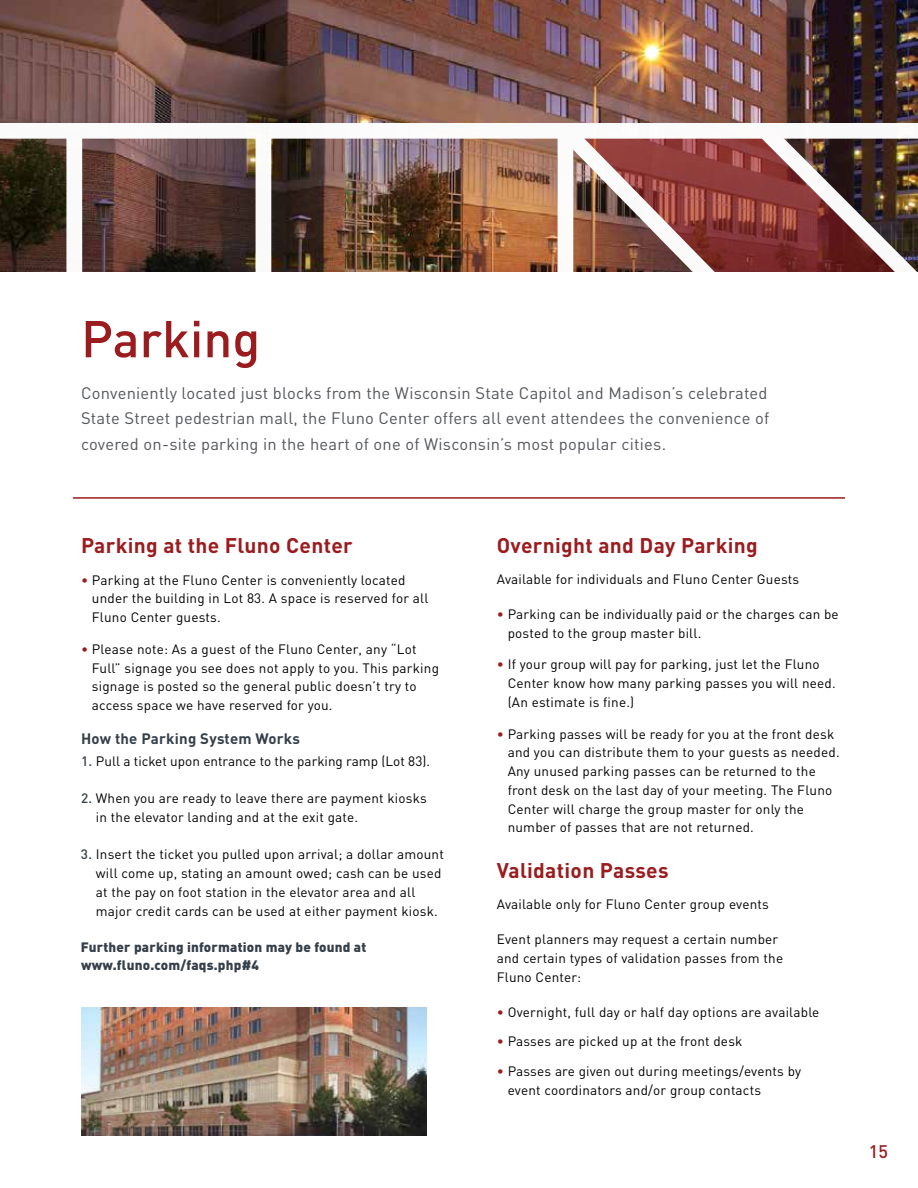
<style>
.page{position:relative;width:918px;height:1188px;background:#fff}
.page>*{position:absolute;margin:0;border:0;box-sizing:border-box;transform-origin:0 0}
.t1{font:500 51px "DIN";color:#9b1c1f}
.t2{font:700 21px "DIN";letter-spacing:.015em;color:#9b1c1f}
.t3{font:500 18px "DIN";color:#9b1c1f}
.t4{font:16.5px/25.5px "DIN";letter-spacing:.015em;color:#54565b;text-align:justify}
.t5{font:700 15px "DIN";letter-spacing:.015em;color:#353f4a}
.t6{font:13.5px/18.8px "DIN";letter-spacing:.015em;color:#000}
.t7{font:900 13.5px/18px "DIN";letter-spacing:.015em;color:#353f4a}
.s1{color:#9b1c1f}
.s2{font-weight:500;color:#353f4a}
</style>
<div class="page">
<img style="left:0;top:0;width:918px;height:272px">
<hr style="left:73px;top:497px;width:772px;height:2px;background:#9b1c1f">
<div style="left:0;top:123px;width:918px;height:16px;background:#fff"></div>
<div style="left:66px;top:123px;width:16px;height:149px;background:#fff"></div>
<div style="left:256px;top:130px;width:15px;height:142px;background:#fff"></div>
<img style="left:543px;top:138px;width:375px;height:134px">
<img style="left:81px;top:1008px;width:346px;height:128px">
<h1 class="t1" style="left:81px;top:306px;width:181px">Parking</h1>
<p class="t4" style="left:81px;top:380px;width:690px">Conveniently located just blocks from the Wisconsin State Capitol and Madison’s celebrated State Street pedestrian mall, the Fluno Center offers all event attendees the convenience of covered on-site parking in the heart of one of Wisconsin’s most popular cities.</p>
<h2 class="t2" style="left:81px;top:532px;width:273px">Parking at the Fluno Center</h2>
<p class="t6" style="left:92px;top:570px;width:338px;text-indent:-11px"><span class="s1">•</span> Parking at the Fluno Center is conveniently located under the building in Lot 83. A space is reserved for all<br>Fluno Center guests.</p>
<p class="t6" style="left:92px;top:639px;width:349px;text-indent:-11px"><span class="s1">•</span> Please note: As a guest of the Fluno Center, any “Lot Full” signage you see does not apply to you. This parking signage is posted so the general public doesn’t try to access space we have reserved for you.</p>
<p class="t5" style="left:81px;top:729px;width:221px">How the Parking System Works</p>
<p class="t6" style="left:81px;top:752px;width:351px"><span class="s2">1.</span> Pull a ticket upon entrance to the parking ramp (Lot 83).</p>
<p class="t6" style="left:96px;top:789px;width:333px;text-indent:-15px"><span class="s2">2.</span> When you are ready to leave there are payment kiosks in the elevator landing and at the exit gate.</p>
<p class="t6" style="left:96px;top:845px;width:349px;text-indent:-15px"><span class="s2">3.</span> Insert the ticket you pulled upon arrival; a dollar amount will come up, stating an amount owed; cash can be used at the pay on foot station in the elevator area and all major credit cards can be used at either payment kiosk.</p>
<p class="t7" style="left:81px;top:937px;width:287px">Further parking information may be found at www.fluno.com/faqs.php#4</p>
<h2 class="t2" style="left:497px;top:532px;width:263px">Overnight and Day Parking</h2>
<p class="t6" style="left:497px;top:569px;width:304px">Available for individuals and Fluno Center Guests</p>
<p class="t6" style="left:508px;top:604px;width:333px;text-indent:-11px"><span class="s1">•</span> Parking can be individually paid or the charges can be posted to the group master bill.</p>
<p class="t6" style="left:508px;top:655px;width:330px;text-indent:-11px"><span class="s1">•</span> If your group will pay for parking, just let the Fluno<br>Center know how many parking passes you will need. (An estimate is fine.)</p>
<p class="t6" style="left:508px;top:724px;width:333px;text-indent:-11px"><span class="s1">•</span> Parking passes will be ready for you at the front desk and you can distribute them to your guests as needed.<br>Any unused parking passes can be returned to the front desk on the last day of your meeting. The Fluno Center will charge the group master for only the number of passes that are not returned.</p>
<h2 class="t2" style="left:497px;top:857px;width:173px">Validation Passes</h2>
<p class="t6" style="left:497px;top:895px;width:274px">Available only for Fluno Center group events</p>
<p class="t6" style="left:497px;top:930px;width:288px">Event planners may request a certain number and certain types of validation passes from the<br>Fluno Center:</p>
<p class="t6" style="left:497px;top:1002px;width:324px"><span class="s1">•</span> Overnight, full day or half day options are available</p>
<p class="t6" style="left:497px;top:1032px;width:247px"><span class="s1">•</span> Passes are picked up at the front desk</p>
<p class="t6" style="left:508px;top:1061px;width:295px;text-indent:-11px"><span class="s1">•</span> Passes are given out during meetings/events by event coordinators and/or group contacts</p>
<h3 class="t3" style="left:869px;top:1140px;width:21px">15</h3>
</div>
